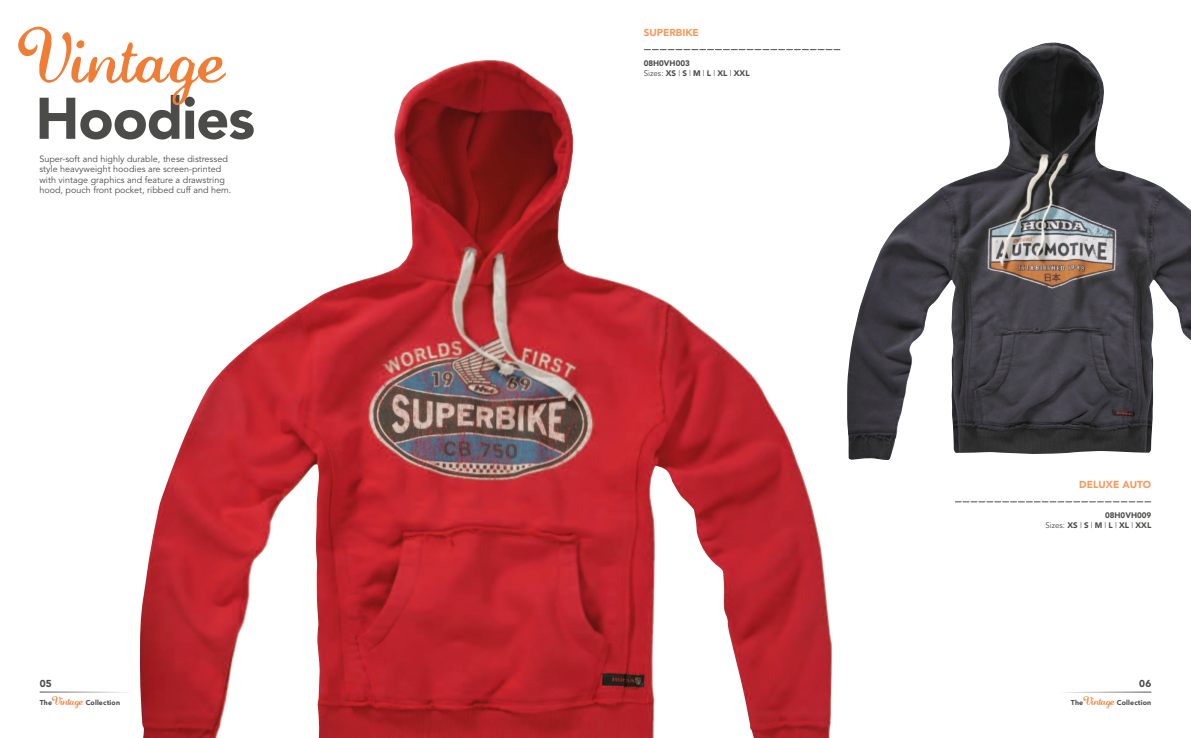
<style>
.page{position:relative;width:1191px;height:738px;background:#fff}
.page>*{position:absolute;margin:0;border:0;box-sizing:border-box;transform-origin:0 0}
.t1{font:900 58px "Avenir";color:#4b4b4a}
.t2{font:55.9px "Lauren Script";color:#ef7d36}
.t3{font:900 10px "Avenir";color:#f49a5d}
.t4{font:900 10px "Avenir";color:#4b4b4a}
.t5{font:9px/10.5px "Avenir";color:#4b4b4a}
.t6{font:900 8px/10px "Avenir";color:#4b4b4a}
.t7{font:900 7px "Avenir";letter-spacing:.02em;color:#4b4b4a}
.s1{font-family:"Lauren Script";font-weight:400;font-size:9px;color:#ef7d36}
.s2{font-weight:400}
</style>
<div class="page">
<img style="left:847px;top:43px;width:315px;height:417px">
<img style="left:139px;top:63px;width:691px;height:674px">
<svg style="left:955px;top:501px;width:195px;height:1px"></svg>
<svg style="left:644px;top:49px;width:196px;height:1px"></svg>
<svg style="left:40px;top:691px;width:72px;height:1px"></svg>
<svg style="left:1085px;top:691px;width:66px;height:1px"></svg>
<h2 class="t2" style="left:18px;top:20px;width:209px">Vintage</h2>
<h1 class="t1" style="left:35px;top:83px;width:221px">Hoodies</h1>
<p class="t5" style="left:39px;top:153px;width:193px">Super-soft and highly durable, these distressed style heavyweight hoodies are screen-printed with vintage graphics and feature a drawstring hood, pouch front pocket, ribbed cuff and hem.</p>
<p class="t4" style="left:40px;top:676px;width:14px">05</p>
<p class="t7" style="left:40px;top:697px;width:82px">The<span class="s1">Vintage</span> Collection</p>
<p class="t3" style="left:643px;top:26px;width:55px">SUPERBIKE</p>
<p class="t6" style="left:643px;top:58px;width:97px">08H0VH003<br><span class="s2">Sizes:</span> XS <span class="s2">|</span> S <span class="s2">|</span> M <span class="s2">|</span> L <span class="s2">|</span> XL <span class="s2">|</span> XXL</p>
<p class="t3" style="left:1079px;top:478px;width:74px">Deluxe Auto</p>
<p class="t6" style="left:1045px;top:510px;width:107px;text-indent:60px">08H0VH009<br><span class="s2">Sizes:</span> XS <span class="s2">|</span> S <span class="s2">|</span> M <span class="s2">|</span> L <span class="s2">|</span> XL <span class="s2">|</span> XXL</p>
<p class="t4" style="left:1139px;top:676px;width:14px">06</p>
<p class="t7" style="left:1071px;top:697px;width:82px">The<span class="s1">Vintage</span> Collection</p>
</div>
